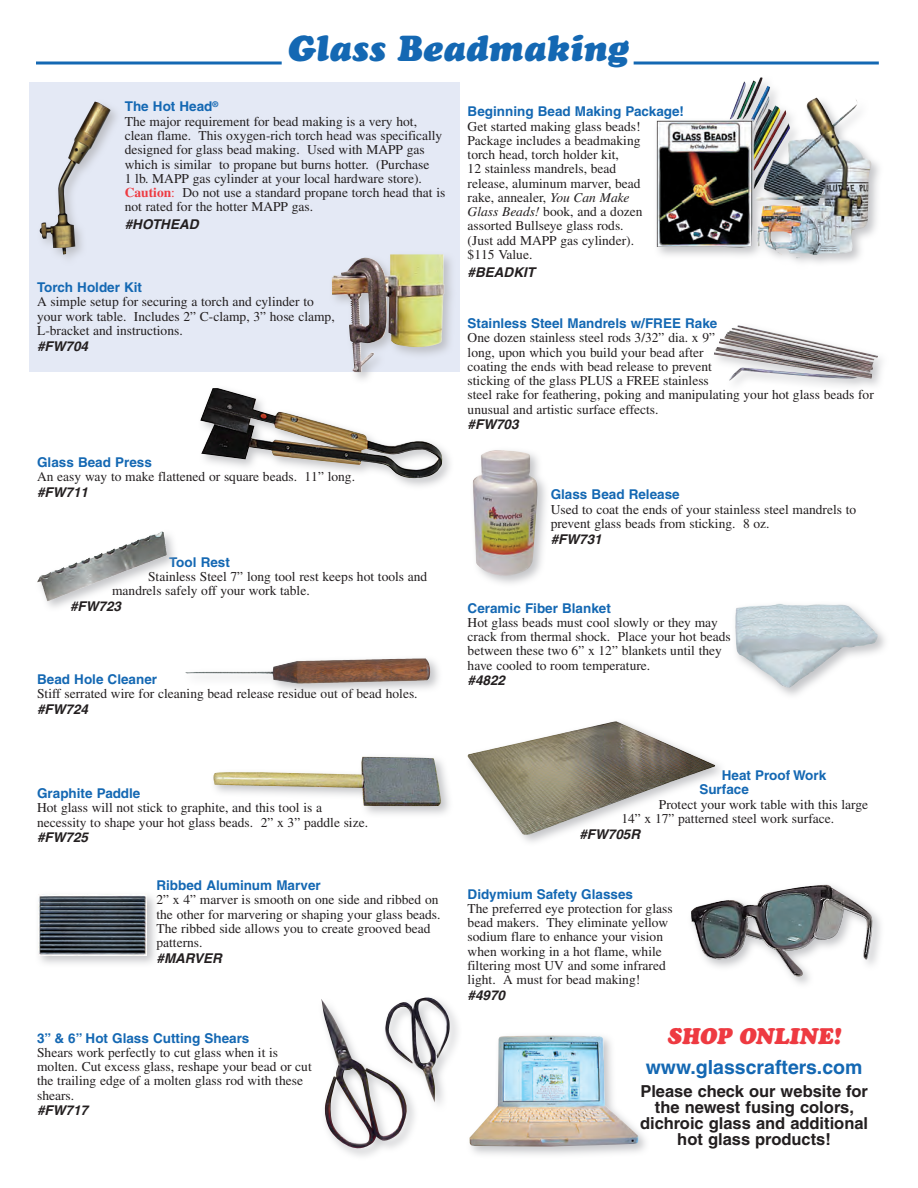
<style>
.page{position:relative;width:918px;height:1188px;background:#fff}
.page>*{position:absolute;margin:0;border:0;box-sizing:border-box;transform-origin:0 0}
._9_Title_24_lt_Hdr{font:italic 36px "Cooper Black Std";color:#1468b3}
._1_Cat_Header{font:italic 22.5px "Cooper Black Std";color:#ee3a41}
._1_Cat_Header-2{font:700 19.5px "Helvetica";color:#1468b3}
._1_Cat_Header-3{font:700 16.5px/15.8px "Helvetica";color:#231f20;text-align:center}
._2_Cat_Body{font:13.5px/14.2px "Times";color:#231f20}
._1_Cat_Header-4{font:700 13.5px/14.2px "Helvetica";color:#1468b3}
._3_Cat_Part{font:italic 700 13.5px "Helvetica";color:#231f20}
.s1{font-weight:700;color:#ee3a41}
.s2{color:#ee3a41}
.s3{font-style:italic}
</style>
<div class="page">
<div style="left:183px;top:655px;width:260px;height:41px;background:#b2b3b7;opacity:.75"></div>
<img style="left:185px;top:658px;width:246px;height:26px">
<div style="left:34px;top:528px;width:145px;height:85px;background:#b2b3b7;opacity:.75"></div>
<img style="left:37px;top:532px;width:124px;height:69px">
<div style="left:210px;top:753px;width:243px;height:66px;background:#b2b3b7;opacity:.75"></div>
<img style="left:212px;top:757px;width:230px;height:49px">
<div style="left:35px;top:891px;width:124px;height:77px;background:#b2b3b7;opacity:.75"></div>
<img style="left:38px;top:894px;width:108px;height:62px">
<div style="left:687px;top:881px;width:198px;height:108px;background:#b2b3b7;opacity:.75"></div>
<img style="left:691px;top:885px;width:182px;height:93px">
<div style="left:711px;top:322px;width:179px;height:71px;background:#b2b3b7;opacity:.75"></div>
<img style="left:714px;top:325px;width:164px;height:56px">
<div style="left:732px;top:600px;width:158px;height:100px;background:#b2b3b7;opacity:.75"></div>
<img style="left:735px;top:604px;width:143px;height:84px">
<div style="left:469px;top:446px;width:81px;height:142px;background:#b2b3b7;opacity:.75"></div>
<img style="left:472px;top:450px;width:66px;height:126px">
<div style="left:465px;top:718px;width:262px;height:129px;background:#b2b3b7;opacity:.75"></div>
<img style="left:468px;top:721px;width:148px;height:37px">
<div style="left:30px;top:83px;width:430px;height:289px;background:#e4e9f5"></div>
<img style="left:40px;top:102px;width:71px;height:153px">
<div style="left:329px;top:251px;width:128px;height:134px;background:#b2b3b7;opacity:.75"></div>
<img style="left:332px;top:254px;width:112px;height:118px">
<div style="left:653px;top:74px;width:231px;height:196px;background:#b2b3b7;opacity:.75"></div>
<img style="left:729px;top:77px;width:145px;height:178px">
<div style="left:318px;top:994px;width:144px;height:167px;background:#b2b3b7;opacity:.75"></div>
<img style="left:321px;top:998px;width:129px;height:152px">
<div style="left:466px;top:1032px;width:185px;height:127px;background:#b2b3b7;opacity:.75"></div>
<img style="left:469px;top:1036px;width:170px;height:111px">
<div style="left:197px;top:385px;width:258px;height:106px;background:#b2b3b7;opacity:.75"></div>
<img style="left:200px;top:388px;width:243px;height:93px">
<hr style="left:36px;top:62px;width:246px;height:2px;background:#1468b3">
<hr style="left:634px;top:62px;width:245px;height:2px;background:#1468b3">
<p class="_9_Title_24_lt_Hdr" style="left:288px;top:26px;width:343px">Glass Beadmaking</p>
<p class="_1_Cat_Header-4" style="left:125px;top:99px;width:95px">The Hot Head<sup>®</sup></p>
<p class="_2_Cat_Body" style="left:125px;top:114px;width:322px">The major requirement for bead making is a very hot, clean flame. This oxygen-rich torch head was specifically designed for glass bead making. Used with MAPP gas which is similar to propane but burns hotter. (Purchase<br>1 lb. MAPP gas cylinder at your local hardware store).<br><span class="s1">Caution</span><span class="s2">:</span> Do not use a standard propane torch head that is not rated for the hotter MAPP gas.</p>
<p class="_3_Cat_Part" style="left:125px;top:216px;width:75px">#HOTHEAD</p>
<p class="_1_Cat_Header-4" style="left:37px;top:280px;width:107px">Torch Holder Kit</p>
<p class="_2_Cat_Body" style="left:37px;top:295px;width:299px">A simple setup for securing a torch and cylinder to your work table. Includes 2” C-clamp, 3” hose clamp,<br>L-bracket and instructions.</p>
<p class="_3_Cat_Part" style="left:37px;top:338px;width:53px">#FW704</p>
<p class="_1_Cat_Header-4" style="left:37px;top:455px;width:116px">Glass Bead Press</p>
<p class="_2_Cat_Body" style="left:37px;top:470px;width:319px">An easy way to make flattened or square beads. 11” long.</p>
<p class="_3_Cat_Part" style="left:37px;top:484px;width:53px">#FW711</p>
<p class="_1_Cat_Header-4" style="left:169px;top:554px;width:62px">Tool Rest</p>
<p class="_2_Cat_Body" style="left:112px;top:569px;width:317px;text-indent:36px">Stainless Steel 7” long tool rest keeps hot tools and mandrels safely off your work table.</p>
<p class="_3_Cat_Part" style="left:70px;top:598px;width:53px">#FW723</p>
<p class="_1_Cat_Header-4" style="left:37px;top:672px;width:122px">Bead Hole Cleaner</p>
<p class="_2_Cat_Body" style="left:37px;top:687px;width:382px">Stiff serrated wire for cleaning bead release residue out of bead holes.</p>
<p class="_3_Cat_Part" style="left:37px;top:701px;width:53px">#FW724</p>
<p class="_1_Cat_Header-4" style="left:37px;top:786px;width:105px">Graphite Paddle</p>
<p class="_2_Cat_Body" style="left:37px;top:801px;width:332px">Hot glass will not stick to graphite, and this tool is a necessity to shape your hot glass beads. 2” x 3” paddle size.</p>
<p class="_3_Cat_Part" style="left:37px;top:829px;width:53px">#FW725</p>
<p class="_1_Cat_Header-4" style="left:156px;top:878px;width:166px">Ribbed Aluminum Marver</p>
<p class="_2_Cat_Body" style="left:156px;top:893px;width:286px">2” x 4” marver is smooth on one side and ribbed on the other for marvering or shaping your glass beads.<br>The ribbed side allows you to create grooved bead patterns.</p>
<p class="_3_Cat_Part" style="left:156px;top:950px;width:67px">#MARVER</p>
<p class="_1_Cat_Header-4" style="left:37px;top:1031px;width:214px">3” &amp; 6” Hot Glass Cutting Shears</p>
<p class="_2_Cat_Body" style="left:37px;top:1045px;width:276px">Shears work perfectly to cut glass when it is molten. Cut excess glass, reshape your bead or cut the trailing edge of a molten glass rod with these shears.</p>
<p class="_3_Cat_Part" style="left:37px;top:1102px;width:53px">#FW717</p>
<p class="_1_Cat_Header-4" style="left:468px;top:104px;width:218px">Beginning Bead Making Package!</p>
<p class="_2_Cat_Body" style="left:468px;top:119px;width:176px">Get started making glass beads!<br>Package includes a beadmaking torch head, torch holder kit,<br>12 stainless mandrels, bead release, aluminum marver, bead rake, annealer, <span class="s3">You Can Make<br>Glass Beads!</span> book, and a dozen assorted Bullseye glass rods. (Just add MAPP gas cylinder). $115 Value.</p>
<p class="_3_Cat_Part" style="left:468px;top:264px;width:69px">#BEADKIT</p>
<p class="_1_Cat_Header-4" style="left:468px;top:316px;width:251px">Stainless Steel Mandrels w/FREE Rake</p>
<p class="_2_Cat_Body" style="left:468px;top:331px;width:408px">One dozen stainless steel rods 3/32” dia. x 9”<br>long, upon which you build your bead after<br>coating the ends with bead release to prevent<br>sticking of the glass PLUS a FREE stainless<br>steel rake for feathering, poking and manipulating your hot glass beads for unusual and artistic surface effects.</p>
<p class="_3_Cat_Part" style="left:468px;top:416px;width:53px">#FW703</p>
<p class="_1_Cat_Header-4" style="left:551px;top:487px;width:131px">Glass Bead Release</p>
<p class="_2_Cat_Body" style="left:551px;top:502px;width:307px">Used to coat the ends of your stainless steel mandrels to prevent glass beads from sticking. 8 oz.</p>
<p class="_3_Cat_Part" style="left:551px;top:531px;width:53px">#FW731</p>
<p class="_1_Cat_Header-4" style="left:468px;top:601px;width:145px">Ceramic Fiber Blanket</p>
<p class="_2_Cat_Body" style="left:468px;top:615px;width:265px">Hot glass beads must cool slowly or they may crack from thermal shock. Place your hot beads between these two 6” x 12” blankets until they have cooled to room temperature.</p>
<p class="_3_Cat_Part" style="left:468px;top:672px;width:39px">#4822</p>
<p class="_1_Cat_Header-4" style="left:699px;top:768px;width:128px;text-indent:22px">Heat Proof Work<br>Surface</p>
<p class="_2_Cat_Body" style="left:621px;top:797px;width:248px;text-indent:38px">Protect your work table with this large<br>14” x 17” patterned steel work surface.</p>
<p class="_3_Cat_Part" style="left:579px;top:826px;width:62px">#FW705R</p>
<p class="_1_Cat_Header-4" style="left:468px;top:887px;width:167px">Didymium Safety Glasses</p>
<p class="_2_Cat_Body" style="left:468px;top:901px;width:207px">The preferred eye protection for glass bead makers. They eliminate yellow sodium flare to enhance your vision when working in a hot flame, while filtering most UV and some infrared light. A must for bead making!</p>
<p class="_3_Cat_Part" style="left:468px;top:987px;width:39px">#4970</p>
<p class="_1_Cat_Header" style="left:667px;top:1022px;width:175px">SHOP ONLINE!</p>
<p class="_1_Cat_Header-2" style="left:646px;top:1055px;width:218px">www.glasscrafters.com</p>
<p class="_1_Cat_Header-3" style="left:640px;top:1084px;width:230px">Please check our website for the newest fusing colors, dichroic glass and additional hot glass products!</p>
</div>
